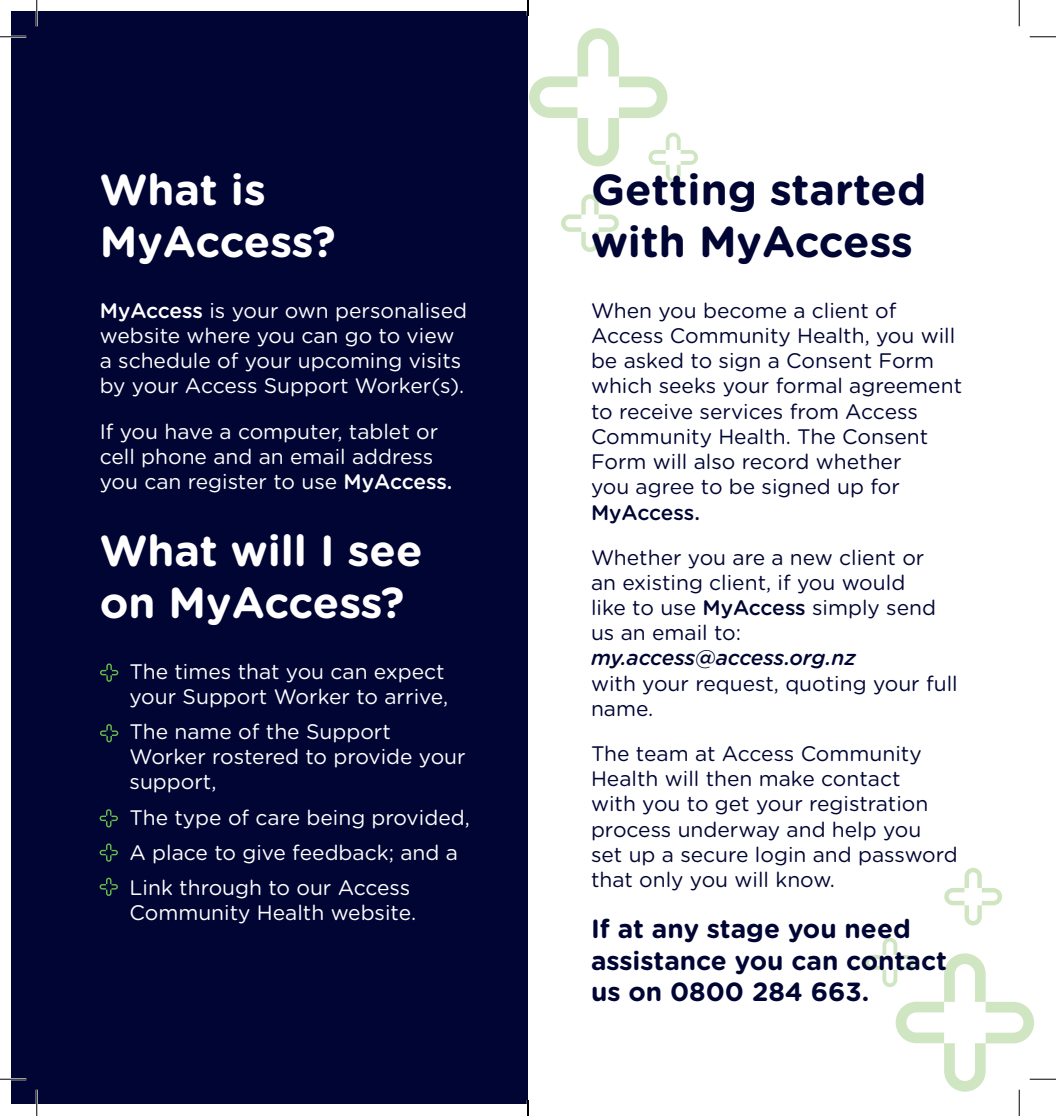
<style>
.page{position:relative;width:1056px;height:1116px;background:#fff}
.page>*{position:absolute;margin:0;border:0;box-sizing:border-box;transform-origin:0 0}
.t1{font:700 43.4px/52px "Gotham Rounded";color:#fff}
.t2{font:700 43.4px/52px "Gotham Rounded";color:#000534}
.t3{font:700 26.25px/31.5px "Gotham Rounded";color:#000534}
.t4{font:21px/25.2px "Gotham Rounded";color:#000534}
.t5{font:21px/25.2px "Gotham Rounded";color:#fff}
.t6{font:italic 500 21px "Gotham Rounded";letter-spacing:-.01em;color:#000534}
.s1{font-weight:500}
</style>
<div class="page">
<svg style="left:944px;top:867px;width:58px;height:58px"></svg>
<svg style="left:561px;top:194px;width:58px;height:58px"></svg>
<svg style="left:529px;top:28px;width:169px;height:154px"></svg>
<div style="left:12px;top:12px;width:516px;height:1091px;background:#000534"></div>
<svg style="left:100px;top:663px;width:18px;height:18px"></svg>
<svg style="left:100px;top:724px;width:18px;height:18px"></svg>
<svg style="left:100px;top:809px;width:18px;height:18px"></svg>
<svg style="left:100px;top:843px;width:18px;height:18px"></svg>
<svg style="left:100px;top:877px;width:18px;height:18px"></svg>
<hr style="left:0;top:36px;width:26px;height:2px;background:#fff">
<hr style="left:0;top:1077px;width:26px;height:3px;background:#fff">
<hr style="left:36px;top:0;width:2px;height:26px;background:#fff">
<hr style="left:36px;top:1089px;width:2px;height:26px;background:#fff">
<svg style="left:0;top:36px;width:26px;height:1px"></svg>
<svg style="left:1029px;top:36px;width:27px;height:1px"></svg>
<svg style="left:0;top:1078px;width:26px;height:1px"></svg>
<svg style="left:36px;top:0;width:1px;height:26px"></svg>
<svg style="left:36px;top:1089px;width:1px;height:26px"></svg>
<svg style="left:1019px;top:0;width:1px;height:26px"></svg>
<svg style="left:865px;top:937px;width:191px;height:178px"></svg>
<svg style="left:527px;top:0;width:2px;height:16px"></svg>
<svg style="left:527px;top:1100px;width:2px;height:15px"></svg>
<p class="t1" style="left:100px;top:162px;width:237px">What is<br>MyAccess?</p>
<p class="t5" style="left:100px;top:297px;width:369px"><span class="s1">MyAccess</span> is your own personalised website where you can go to view a schedule of your upcoming visits by your Access Support Worker(s).</p>
<p class="t5" style="left:100px;top:417px;width:354px">If you have a computer, tablet or cell phone and an email address you can register to use <span class="s1">MyAccess.</span></p>
<p class="t1" style="left:100px;top:523px;width:324px">What will I see on MyAccess?</p>
<p class="t5" style="left:130px;top:657px;width:320px">The times that you can expect your Support Worker to arrive,</p>
<p class="t5" style="left:130px;top:718px;width:338px">The name of the Support<br>Worker rostered to provide your support,</p>
<p class="t5" style="left:130px;top:803px;width:342px">The type of care being provided,</p>
<p class="t5" style="left:130px;top:838px;width:330px">A place to give feedback; and a</p>
<p class="t5" style="left:130px;top:873px;width:288px">Link through to our Access<br>Community Health website.</p>
<p class="t2" style="left:591px;top:162px;width:337px">Getting started with MyAccess</p>
<p class="t4" style="left:591px;top:297px;width:373px">When you become a client of<br>Access Community Health, you will be asked to sign a Consent Form which seeks your formal agreement to receive services from Access<br>Community Health. The Consent<br>Form will also record whether<br>you agree to be signed up for<br><span class="s1">MyAccess.</span></p>
<p class="t4" style="left:591px;top:543px;width:335px">Whether you are a new client or</p>
<p class="t4" style="left:591px;top:568px;width:316px">an existing client, if you would</p>
<p class="t4" style="left:591px;top:594px;width:346px">like to use <span class="s1">MyAccess</span> simply send us an email to:</p>
<p class="t6" style="left:591px;top:643px;width:267px">my.access@access.org.nz</p>
<p class="t4" style="left:591px;top:669px;width:368px">with your request, quoting your full name.</p>
<p class="t4" style="left:591px;top:739px;width:368px">The team at Access Community<br>Health will then make contact<br>with you to get your registration process underway and help you set up a secure login and password that only you will know.</p>
<p class="t3" style="left:591px;top:912px;width:357px">If at any stage you need assistance you can contact us on 0800 284 663.</p>
</div>
